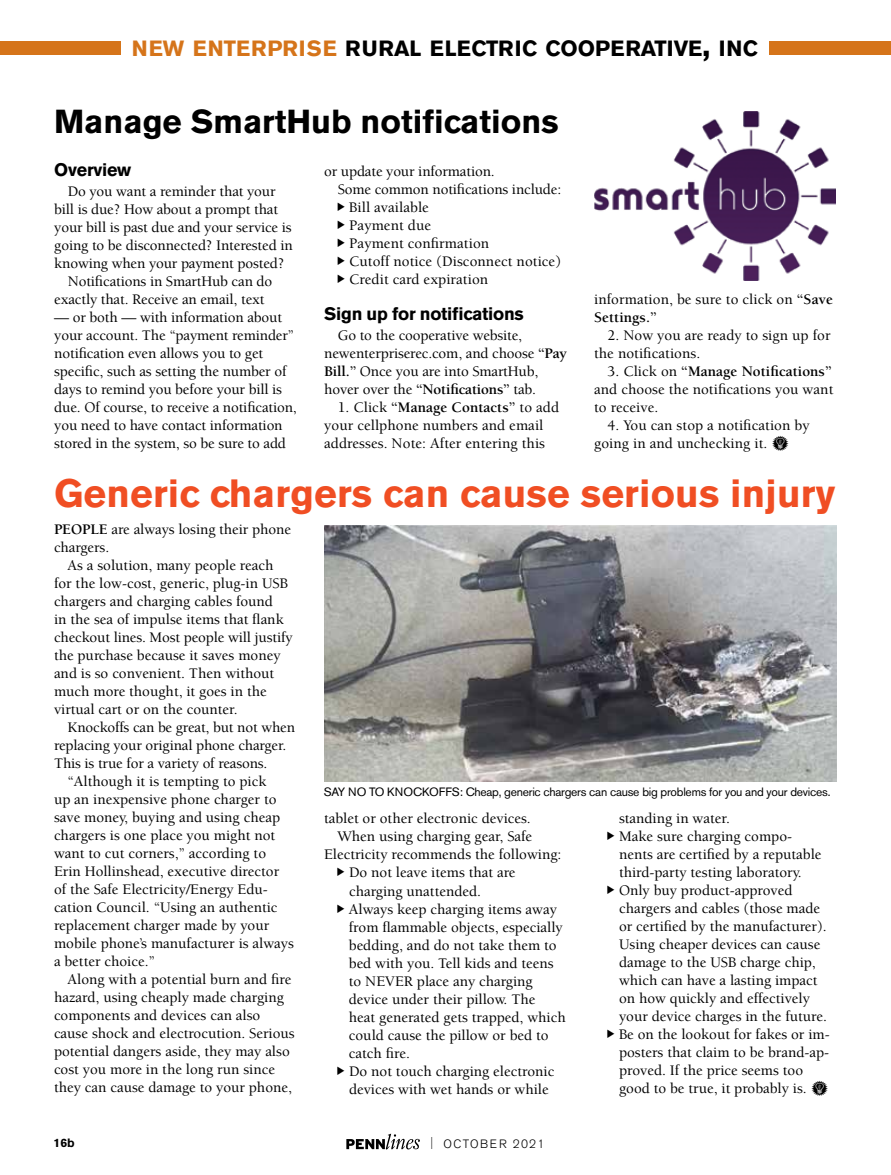
<style>
.page{position:relative;width:891px;height:1175px;background:#fff}
.page>*{position:absolute;margin:0;border:0;box-sizing:border-box;transform-origin:0 0}
.t1{font:700 39px "Akzidenz Grotesk BE";letter-spacing:.005em;color:#f04e23}
.t2{font:700 33px "Akzidenz Grotesk BE";color:#000}
.t3{font:700 21.9px "Akzidenz Grotesk BE";color:#000}
.t4{font:700 18px "Akzidenz Grotesk BE";letter-spacing:-.015em;color:#000}
.t5{font:500 15px/18px "Berkeley Std";color:#000}
.t6{font:12px "Akzidenz Grotesk BE";letter-spacing:-.02em;color:#000}
.t7{font:300 12px "Akzidenz Grotesk BE";letter-spacing:.11em;color:#000}
.t8{font:700 12px "Akzidenz Grotesk BE";color:#000}
.s1{color:#d5741a}
.s2{font-size:31.2px}
.s3{font-weight:700}
.s4{font-family:"PF Household Items";font-weight:400}
.s5{font-stretch:condensed}
</style>
<div class="page">
<svg style="left:346px;top:1133px;width:74px;height:16px"></svg>
<div style="left:770px;top:41px;width:121px;height:13px;background:#d5741a"></div>
<div style="left:0;top:41px;width:121px;height:13px;background:#d5741a"></div>
<img style="left:324px;top:525px;width:513px;height:257px">
<img style="left:594px;top:111px;width:241px;height:170px">
<h3 class="t3" style="left:132px;top:36px;width:628px"><span class="s1">NEW ENTERPRISE</span> RURAL ELECTRIC COOPERATIVE<span class="s2">,</span> INC</h3>
<h2 class="t2" style="left:54px;top:102px;width:506px">Manage SmartHub notifications</h2>
<p class="t4" style="left:54px;top:160px;width:79px">Overview</p>
<p class="t5" style="left:68px;top:182px;width:209px">Do you want a reminder that your</p>
<p class="t5" style="left:54px;top:200px;width:225px">bill is due? How about a prompt that</p>
<p class="t5" style="left:54px;top:218px;width:239px">your bill is past due and your service is</p>
<p class="t5" style="left:54px;top:236px;width:240px">going to be disconnected? Interested in</p>
<p class="t5" style="left:54px;top:254px;width:232px">knowing when your payment posted?</p>
<p class="t5" style="left:68px;top:272px;width:206px">Notifications in SmartHub can do</p>
<p class="t5" style="left:54px;top:290px;width:212px">exactly that. Receive an email, text</p>
<p class="t5" style="left:54px;top:308px;width:244px">— or both — with information about your account. The “payment reminder” notification even allows you to get specific, such as setting the number of days to remind you before your bill is due. Of course, to receive a notification, you need to have contact information stored in the system, so be sure to add</p>
<p class="t5" style="left:324px;top:163px;width:172px">or update your information.</p>
<p class="t5" style="left:338px;top:181px;width:225px">Some common notifications include:</p>
<p class="t5" style="left:349px;top:199px;width:81px">Bill available</p>
<p class="t5" style="left:349px;top:217px;width:83px">Payment due</p>
<p class="t5" style="left:349px;top:235px;width:141px">Payment confirmation</p>
<p class="t5" style="left:349px;top:253px;width:213px">Cutoff notice (Disconnect notice)</p>
<p class="t5" style="left:349px;top:271px;width:141px">Credit card expiration</p>
<p class="t4" style="left:324px;top:304px;width:201px">Sign up for notifications</p>
<p class="t5" style="left:324px;top:326px;width:244px;text-indent:14px">Go to the cooperative website, newenterpriserec.com, and choose <span class="s3">“Pay Bill.”</span> Once you are into SmartHub, hover over the <span class="s3">“Notifications”</span> tab.</p>
<p class="t5" style="left:324px;top:398px;width:236px;text-indent:14px">1. Click <span class="s3">“Manage Contacts”</span> to add your cellphone numbers and email addresses. Note: After entering this</p>
<p class="t5" style="left:594px;top:290px;width:240px">information, be sure to click on <span class="s3">“Save<br>Settings.”</span></p>
<p class="t5" style="left:594px;top:326px;width:238px;text-indent:14px">2. Now you are ready to sign up for the notifications.</p>
<p class="t5" style="left:594px;top:362px;width:241px;text-align:justify;text-indent:14px">3. Click on <span class="s3">“Manage Notifications” </span>and choose the notifications you want to receive.</p>
<p class="t5" style="left:594px;top:416px;width:217px;text-indent:14px">4. You can stop a notification by going in and unchecking it. <span class="s4">l</span></p>
<h1 class="t1" style="left:54px;top:471px;width:783px">Generic chargers can cause serious injury</h1>
<p class="t5" style="left:54px;top:520px;width:239px"><span class="s3">People</span> are always losing their phone chargers.</p>
<p class="t5" style="left:54px;top:556px;width:240px;text-indent:14px">As a solution, many people reach for the low-cost, generic, plug-in USB chargers and charging cables found<br>in the sea of impulse items that flank checkout lines. Most people will justify the purchase because it saves money and is so convenient. Then without much more thought, it goes in the virtual cart or on the counter.</p>
<p class="t5" style="left:68px;top:718px;width:229px">Knockoffs can be great, but not when</p>
<p class="t5" style="left:54px;top:736px;width:234px">replacing your original phone charger.</p>
<p class="t5" style="left:54px;top:754px;width:215px">This is true for a variety of reasons.</p>
<p class="t5" style="left:68px;top:772px;width:200px">“Although it is tempting to pick</p>
<p class="t5" style="left:54px;top:790px;width:224px">up an inexpensive phone charger to</p>
<p class="t5" style="left:54px;top:808px;width:228px">save money, buying and using cheap</p>
<p class="t5" style="left:54px;top:826px;width:223px">chargers is one place you might not</p>
<p class="t5" style="left:54px;top:844px;width:214px">want to cut corners,” according to</p>
<p class="t5" style="left:54px;top:862px;width:227px">Erin Hollinshead, executive director</p>
<p class="t5" style="left:54px;top:880px;width:215px">of the Safe Electricity/Energy Edu-</p>
<p class="t5" style="left:54px;top:898px;width:225px">cation Council. “Using an authentic</p>
<p class="t5" style="left:54px;top:916px;width:217px">replacement charger made by your</p>
<p class="t5" style="left:54px;top:934px;width:241px">mobile phone’s manufacturer is always</p>
<p class="t5" style="left:54px;top:952px;width:103px">a better choice.”</p>
<p class="t5" style="left:68px;top:970px;width:225px">Along with a potential burn and fire</p>
<p class="t5" style="left:54px;top:988px;width:232px">hazard, using cheaply made charging</p>
<p class="t5" style="left:54px;top:1006px;width:208px">components and devices can also</p>
<p class="t5" style="left:54px;top:1024px;width:242px">cause shock and electrocution. Serious</p>
<p class="t5" style="left:54px;top:1042px;width:237px">potential dangers aside, they may also</p>
<p class="t5" style="left:54px;top:1060px;width:223px">cost you more in the long run since</p>
<p class="t5" style="left:54px;top:1078px;width:240px">they can cause damage to your phone,</p>
<p class="t6" style="left:324px;top:784px;width:508px">SAY NO TO KNOCKOFFS: Cheap, generic chargers can cause big problems for you and your devices.</p>
<p class="t5" style="left:619px;top:809px;width:212px">standing in water.<br>Make sure charging compo&shy;nents are certified by a reputable third-party testing laboratory.<br>Only buy product-approved chargers and cables (those made or certified by the manufacturer).<br>Using cheaper devices can cause damage to the USB charge chip, which can have a lasting impact on how quickly and effectively your device charges in the future.<br>Be on the lookout for fakes or im&shy;posters that claim to be brand-ap&shy;proved. If the price seems too good to be true, it probably is. <span class="s4">l</span></p>
<p class="t5" style="left:324px;top:810px;width:208px">tablet or other electronic devices.</p>
<p class="t5" style="left:338px;top:828px;width:196px">When using charging gear, Safe</p>
<p class="t5" style="left:324px;top:846px;width:239px">Electricity recommends the following:</p>
<p class="t5" style="left:349px;top:864px;width:168px">Do not leave items that are</p>
<p class="t5" style="left:349px;top:882px;width:134px">charging unattended.</p>
<p class="t5" style="left:349px;top:900px;width:210px">Always keep charging items away</p>
<p class="t5" style="left:349px;top:918px;width:215px">from flammable objects, especially</p>
<p class="t5" style="left:349px;top:936px;width:209px">bedding, and do not take them to</p>
<p class="t5" style="left:349px;top:954px;width:206px">bed with you. Tell kids and teens</p>
<p class="t5" style="left:349px;top:972px;width:185px">to NEVER place any charging</p>
<p class="t5" style="left:349px;top:990px;width:188px">device under their pillow. The</p>
<p class="t5" style="left:349px;top:1008px;width:218px">heat generated gets trapped, which</p>
<p class="t5" style="left:349px;top:1026px;width:201px">could cause the pillow or bed to</p>
<p class="t5" style="left:349px;top:1044px;width:63px">catch fire.</p>
<p class="t5" style="left:349px;top:1062px;width:207px">Do not touch charging electronic</p>
<p class="t5" style="left:349px;top:1080px;width:201px">devices with wet hands or while</p>
<p class="t8" style="left:54px;top:1135px;width:22px">16b</p>
<p class="t7" style="left:430px;top:1137px;width:116px"><span class="s5">|</span> OCTOBER 2021</p>
</div>
